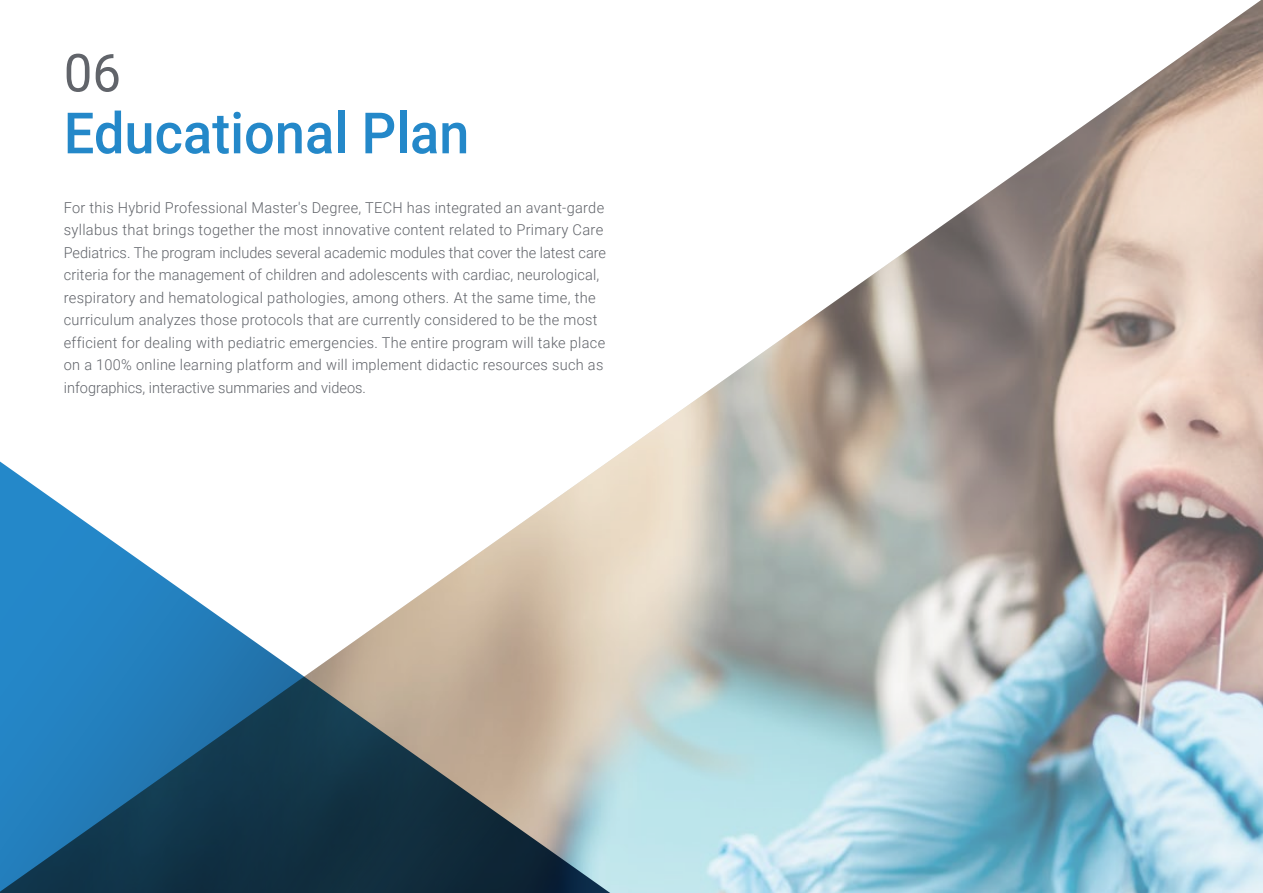
<style>
.page{position:relative;width:1263px;height:893px;background:#fff}
.page>*{position:absolute;margin:0;border:0;box-sizing:border-box;transform-origin:0 0}
.t1{font:500 57px "Roboto";color:#2488c9;scale:.95 1}
.t2{font:52.5px "Roboto";color:#61646a}
.t3{font:300 15px/22.5px "Roboto";letter-spacing:.02em;color:#61646a}
</style>
<div class="page">
<img style="left:630px;top:0;width:633px;height:893px">
<svg style="left:0;top:446px;width:640px;height:447px"></svg>
<h2 class="t2" style="left:64px;top:36px;width:59px">06</h2>
<h1 class="t1" style="left:64px;top:93px;width:428px">Educational Plan</h1>
<p class="t3" style="left:64px;top:196px;width:544px">For this Hybrid Professional Master's Degree, TECH has integrated an avant-garde syllabus that brings together the most innovative content related to Primary Care Pediatrics. The program includes several academic modules that cover the latest care criteria for the management of children and adolescents with cardiac, neurological, respiratory and hematological pathologies, among others. At the same time, the curriculum analyzes those protocols that are currently considered to be the most efficient for dealing with pediatric emergencies. The entire program will take place on a 100% online learning platform and will implement didactic resources such as infographics, interactive summaries and videos.</p>
</div>
